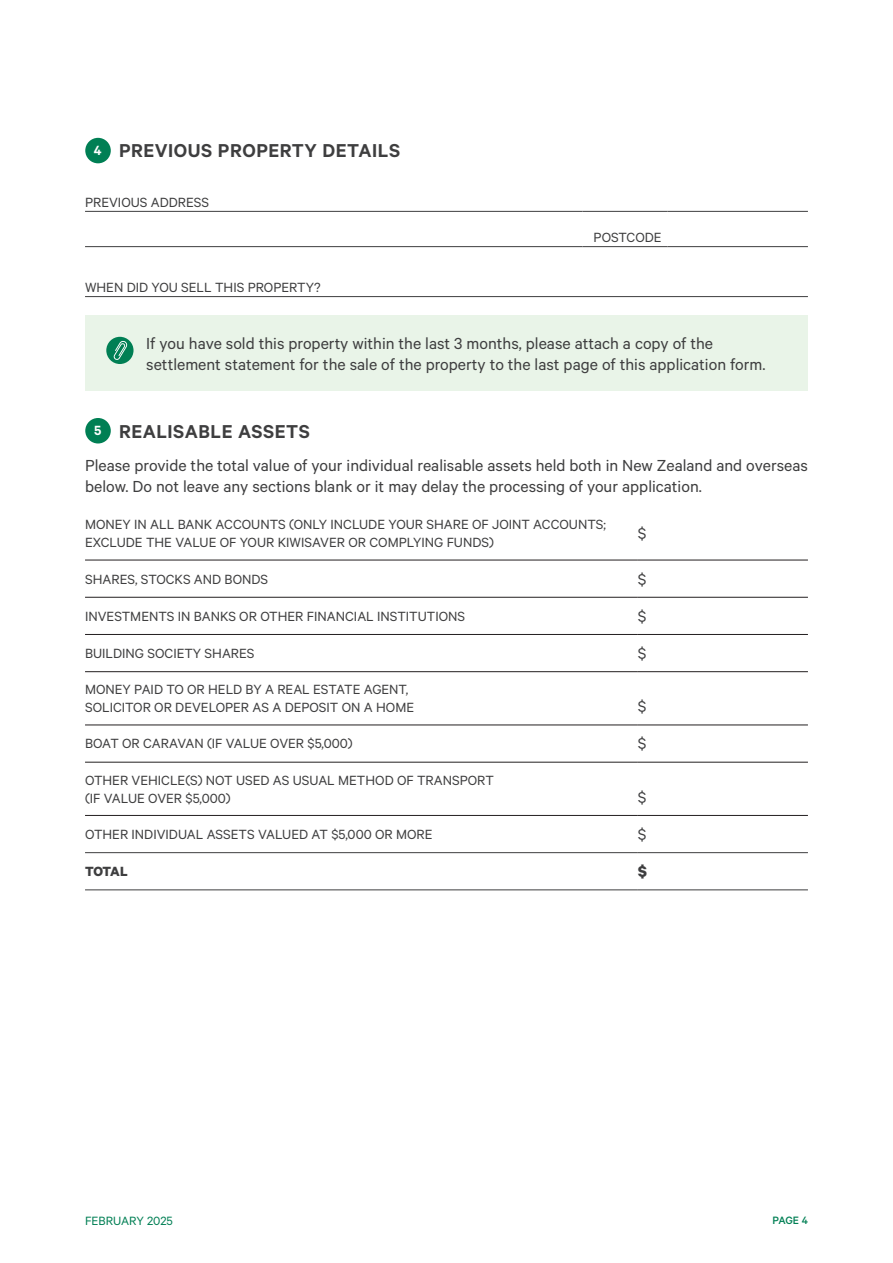
<style>
.page{position:relative;width:893px;height:1263px;background:#fff}
.page>*{position:absolute;margin:0;border:0;box-sizing:border-box;transform-origin:0 0}
.t1{font:600 21px "Calibre";letter-spacing:.025em;color:#3e3e3f}
.t2{font:18px/21px "Calibre";color:#3e3e3f}
.t3{font:700 18px "Calibre";color:#3e3e3f}
.t4{font:15px/18px "Calibre";color:#3e3e3f}
.t5{font:700 15px "Calibre";letter-spacing:-.025em;color:#3e3e3f}
.t6{font:13.5px "Calibre";color:#007f54}
.t7{font:500 12px "Calibre";color:#007f54}
.s1{font-size:15px;color:#fff}
</style>
<div class="page">
<div style="left:85px;top:138px;width:26px;height:25px;background:#007f54;border-radius:50%"></div>
<svg style="left:85px;top:210px;width:723px;height:1px"></svg>
<hr style="left:583px;top:211px;width:85px;height:1px;background:#3e3e3f">
<hr style="left:668px;top:211px;width:140px;height:1px;background:#3e3e3f">
<hr style="left:668px;top:246px;width:140px;height:1px;background:#3e3e3f">
<hr style="left:583px;top:246px;width:85px;height:1px;background:#3e3e3f">
<hr style="left:85px;top:211px;width:498px;height:1px;background:#3e3e3f">
<hr style="left:85px;top:246px;width:498px;height:1px;background:#3e3e3f">
<hr style="left:85px;top:296px;width:723px;height:1px;background:#3e3e3f">
<div style="left:85px;top:315px;width:723px;height:76px;background:#e9f4e8"></div>
<div style="left:106px;top:337px;width:28px;height:27px;background:#007f54;border-radius:50%"></div>
<svg style="left:113px;top:341px;width:14px;height:19px"></svg>
<div style="left:85px;top:418px;width:26px;height:25px;background:#007f54;border-radius:50%"></div>
<svg style="left:85px;top:559px;width:723px;height:295px"></svg>
<hr style="left:85px;top:560px;width:553px;height:1px;background:#231f20">
<hr style="left:638px;top:560px;width:170px;height:1px;background:#231f20">
<hr style="left:85px;top:597px;width:553px;height:1px;background:#231f20">
<hr style="left:638px;top:597px;width:170px;height:1px;background:#231f20">
<hr style="left:85px;top:634px;width:553px;height:1px;background:#231f20">
<hr style="left:638px;top:634px;width:170px;height:1px;background:#231f20">
<hr style="left:85px;top:671px;width:553px;height:1px;background:#231f20">
<hr style="left:638px;top:671px;width:170px;height:1px;background:#231f20">
<hr style="left:85px;top:725px;width:553px;height:1px;background:#231f20">
<hr style="left:638px;top:725px;width:170px;height:1px;background:#231f20">
<hr style="left:85px;top:762px;width:553px;height:1px;background:#231f20">
<hr style="left:638px;top:762px;width:170px;height:1px;background:#231f20">
<hr style="left:85px;top:815px;width:553px;height:1px;background:#231f20">
<hr style="left:638px;top:815px;width:170px;height:1px;background:#231f20">
<hr style="left:85px;top:852px;width:553px;height:1px;background:#3e3e3f">
<hr style="left:638px;top:852px;width:170px;height:1px;background:#3e3e3f">
<hr style="left:85px;top:889px;width:553px;height:1px;background:#3e3e3f">
<hr style="left:638px;top:889px;width:170px;height:1px;background:#3e3e3f">
<h1 class="t1" style="left:94px;top:138px;width:308px"><span class="s1">4</span> PREVIOUS PROPERTY DETAILS</h1>
<p class="t4" style="left:85px;top:193px;width:126px">PREVIOUS ADDRESS</p>
<p class="t4" style="left:85px;top:278px;width:237px">WHEN DID YOU SELL THIS PROPERTY?</p>
<p class="t4" style="left:594px;top:228px;width:69px">POSTCODE</p>
<p class="t2" style="left:146px;top:332px;width:621px">If you have sold this property within the last 3 months, please attach a copy of the settlement statement for the sale of the property to the last page of this application form.</p>
<h1 class="t1" style="left:94px;top:418px;width:217px"><span class="s1">5</span> REALISABLE ASSETS</h1>
<p class="t2" style="left:85px;top:454px;width:724px">Please provide the total value of your individual realisable assets held both in New Zealand and overseas below. Do not leave any sections blank or it may delay the processing of your application.</p>
<p class="t4" style="left:85px;top:515px;width:522px">MONEY IN ALL BANK ACCOUNTS (ONLY INCLUDE YOUR SHARE OF JOINT ACCOUNTS;<br>EXCLUDE THE VALUE OF YOUR KIWISAVER OR COMPLYING FUNDS)</p>
<p class="t2" style="left:638px;top:522px;width:10px">$</p>
<p class="t4" style="left:85px;top:569px;width:185px">SHARES, STOCKS AND BONDS</p>
<p class="t2" style="left:638px;top:568px;width:10px">$</p>
<p class="t4" style="left:85px;top:606px;width:382px">INVESTMENTS IN BANKS OR OTHER FINANCIAL INSTITUTIONS</p>
<p class="t2" style="left:638px;top:605px;width:10px">$</p>
<p class="t4" style="left:85px;top:644px;width:171px">BUILDING SOCIETY SHARES</p>
<p class="t2" style="left:638px;top:642px;width:10px">$</p>
<p class="t4" style="left:85px;top:680px;width:331px">MONEY PAID TO OR HELD BY A REAL ESTATE AGENT,<br>SOLICITOR OR DEVELOPER AS A DEPOSIT ON A HOME</p>
<p class="t2" style="left:638px;top:695px;width:10px">$</p>
<p class="t4" style="left:85px;top:734px;width:269px">BOAT OR CARAVAN (IF VALUE OVER $5,000)</p>
<p class="t2" style="left:638px;top:733px;width:10px">$</p>
<p class="t4" style="left:85px;top:770px;width:410px">OTHER VEHICLE(S) NOT USED AS USUAL METHOD OF TRANSPORT (IF VALUE OVER $5,000)</p>
<p class="t2" style="left:638px;top:786px;width:10px">$</p>
<p class="t4" style="left:85px;top:825px;width:349px">OTHER INDIVIDUAL ASSETS VALUED AT $5,000 OR MORE</p>
<p class="t2" style="left:638px;top:823px;width:10px">$</p>
<p class="t5" style="left:85px;top:862px;width:44px">TOTAL</p>
<p class="t3" style="left:638px;top:860px;width:11px">$</p>
<p class="t6" style="left:85px;top:1213px;width:89px">FEBRUARY 2025</p>
<p class="t7" style="left:772px;top:1213px;width:37px">PAGE 4</p>
</div>
